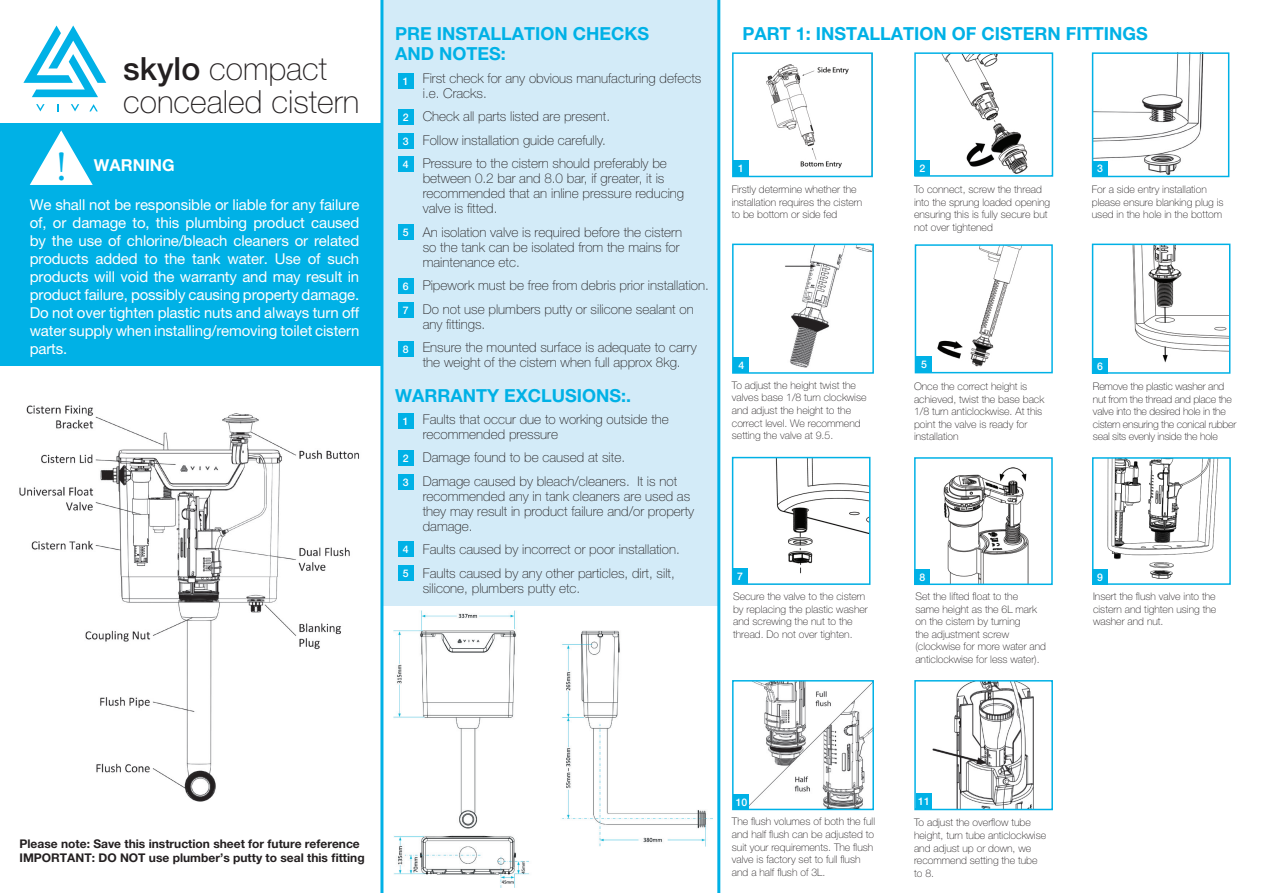
<style>
.page{position:relative;width:1263px;height:893px;background:#fff}
.page>*{position:absolute;margin:0;border:0;box-sizing:border-box;transform-origin:0 0}
.t1{font:41.7px "Minion Pro";color:#00b1e6}
.t2{font:100 31.95px/33px "Helvetica Neue LT Pro";color:#231f20}
.t3{font:700 18px/19.5px "Helvetica Neue LT Pro";color:#00b1e6}
.t4{font:700 16.5px "Helvetica Neue LT Pro";color:#fff}
.t5{font:15px/18px "Helvetica Neue LT Pro";letter-spacing:-.01em;color:#fff;text-align:justify}
.body{font:100 13.5px/15px "Helvetica Neue LT Pro";color:#231f20}
.t6{font:700 12px/14.4px "Helvetica Neue LT Pro";color:#231f20}
.body-2{font:100 10.5px/12.6px "Helvetica Neue LT Pro";color:#231f20}
.body-3{font:100 10.5px/12.6px "Helvetica Neue LT Pro";letter-spacing:-.02em;color:#231f20}
.t7{font:500 10.5px "Helvetica Neue LT Pro";color:#fff}
.s1{font-weight:500}
</style>
<div class="page">
<img style="left:1107px;top:460px;width:112px;height:119px">
<div style="left:1092px;top:457px;width:139px;height:128px;border:2px solid #00b1e6"></div>
<img style="left:943px;top:467px;width:86px;height:115px">
<div style="left:914px;top:457px;width:139px;height:128px;border:2px solid #00b1e6"></div>
<img style="left:775px;top:460px;width:92px;height:114px">
<div style="left:732px;top:457px;width:138px;height:128px;border:2px solid #00b1e6"></div>
<img style="left:1132px;top:247px;width:95px;height:116px">
<div style="left:1092px;top:244px;width:138px;height:130px;border:2px solid #00b1e6"></div>
<img style="left:937px;top:247px;width:85px;height:120px">
<div style="left:915px;top:244px;width:138px;height:129px;border:2px solid #00b1e6"></div>
<img style="left:942px;top:55px;width:86px;height:119px">
<div style="left:914px;top:52px;width:139px;height:125px;border:2px solid #00b1e6"></div>
<img style="left:766px;top:64px;width:83px;height:105px">
<div style="left:732px;top:52px;width:141px;height:125px;border:2px solid #00b1e6"></div>
<img style="left:932px;top:683px;width:102px;height:124px">
<img style="left:749px;top:683px;width:122px;height:124px">
<img style="left:785px;top:247px;width:86px;height:121px">
<img style="left:1093px;top:55px;width:136px;height:123px">
<div style="left:383px;top:0;width:336px;height:606px;background:#d3ebf8"></div>
<img style="left:19px;top:405px;width:340px;height:397px">
<div style="left:0;top:123px;width:382px;height:243px;background:#00b1e6"></div>
<svg style="left:36px;top:104px;width:9px;height:7px"></svg>
<svg style="left:71px;top:104px;width:8px;height:7px"></svg>
<svg style="left:89px;top:104px;width:9px;height:7px"></svg>
<svg style="left:23px;top:26px;width:83px;height:71px"></svg>
<svg style="left:29px;top:130px;width:64px;height:55px"></svg>
<hr style="left:380px;top:0;width:3px;height:893px;background:#00b1e6">
<div style="left:398px;top:341px;width:16px;height:16px;background:#00b1e6"></div>
<div style="left:732px;top:244px;width:142px;height:130px;border:2px solid #00b1e6"></div>
<div style="left:1092px;top:52px;width:137px;height:125px;border:2px solid #00b1e6"></div>
<div style="left:733px;top:160px;width:16px;height:16px;background:#00b1e6"></div>
<div style="left:914px;top:160px;width:16px;height:16px;background:#00b1e6"></div>
<div style="left:1092px;top:161px;width:16px;height:16px;background:#00b1e6"></div>
<div style="left:733px;top:357px;width:16px;height:16px;background:#00b1e6"></div>
<div style="left:916px;top:356px;width:16px;height:16px;background:#00b1e6"></div>
<div style="left:1092px;top:358px;width:16px;height:16px;background:#00b1e6"></div>
<div style="left:732px;top:568px;width:16px;height:16px;background:#00b1e6"></div>
<div style="left:914px;top:569px;width:16px;height:16px;background:#00b1e6"></div>
<div style="left:732px;top:680px;width:142px;height:130px;border:2px solid #00b1e6"></div>
<div style="left:914px;top:680px;width:139px;height:130px;border:2px solid #00b1e6"></div>
<div style="left:733px;top:794px;width:16px;height:16px;background:#00b1e6"></div>
<div style="left:916px;top:793px;width:16px;height:16px;background:#00b1e6"></div>
<div style="left:1092px;top:569px;width:16px;height:16px;background:#00b1e6"></div>
<div style="left:398px;top:156px;width:16px;height:16px;background:#00b1e6"></div>
<div style="left:398px;top:133px;width:16px;height:16px;background:#00b1e6"></div>
<div style="left:398px;top:109px;width:16px;height:16px;background:#00b1e6"></div>
<div style="left:398px;top:302px;width:16px;height:16px;background:#00b1e6"></div>
<div style="left:398px;top:278px;width:16px;height:16px;background:#00b1e6"></div>
<div style="left:398px;top:224px;width:16px;height:16px;background:#00b1e6"></div>
<div style="left:398px;top:73px;width:16px;height:16px;background:#00b1e6"></div>
<div style="left:398px;top:541px;width:16px;height:16px;background:#00b1e6"></div>
<div style="left:398px;top:474px;width:16px;height:16px;background:#00b1e6"></div>
<div style="left:398px;top:450px;width:16px;height:16px;background:#00b1e6"></div>
<div style="left:398px;top:565px;width:16px;height:16px;background:#00b1e6"></div>
<div style="left:398px;top:413px;width:16px;height:16px;background:#00b1e6"></div>
<img style="left:393px;top:610px;width:319px;height:278px">
<hr style="left:717px;top:0;width:3px;height:893px;background:#00b1e6">
<p class="t2" style="left:123px;top:52px;width:238px"><span class="s1">skylo</span> compact concealed cistern</p>
<p class="t1" style="left:56px;top:139px;width:13px">!</p>
<p class="t4" style="left:94px;top:155px;width:82px">WARNING</p>
<p class="t5" style="left:30px;top:196px;width:331px">We shall not be responsible or liable for any failure of, or damage to, this plumbing product caused by the use of chlorine/bleach cleaners or related products added to the tank water. Use of such products will void the warranty and may result in product failure, possibly causing property damage.<br>Do not over tighten plastic nuts and always turn off</p>
<p class="t5" style="left:30px;top:322px;width:331px">water supply when installing/removing toilet cistern parts.</p>
<p class="t3" style="left:395px;top:24px;width:256px">PRE INSTALLATION CHECKS<br>AND NOTES:</p>
<p class="body" style="left:423px;top:70px;width:280px">First check for any obvious manufacturing defects i.e. Cracks.</p>
<p class="body" style="left:423px;top:109px;width:189px">Check all parts listed are present.</p>
<p class="body" style="left:423px;top:132px;width:185px">Follow installation guide carefully.</p>
<p class="body" style="left:423px;top:156px;width:263px">Pressure to the cistern should preferably be between 0.2 bar and 8.0 bar, if greater, it is recommended that an inline pressure reducing valve is fitted.</p>
<p class="body" style="left:423px;top:224px;width:261px">An isolation valve is required before the cistern so the tank can be isolated from the mains for maintenance etc.</p>
<p class="body" style="left:423px;top:278px;width:288px">Pipework must be free from debris prior installation.</p>
<p class="body" style="left:423px;top:301px;width:272px">Do not use plumbers putty or silicone sealant on any fittings.</p>
<p class="body" style="left:423px;top:340px;width:275px">Ensure the mounted surface is adequate to carry the weight of the cistern when full approx 8kg.</p>
<p class="t7" style="left:403px;top:75px;width:7px">1</p>
<p class="t7" style="left:403px;top:111px;width:7px">2</p>
<p class="t7" style="left:403px;top:135px;width:7px">3</p>
<p class="t7" style="left:403px;top:158px;width:7px">4</p>
<p class="t7" style="left:403px;top:226px;width:7px">5</p>
<p class="t7" style="left:403px;top:280px;width:7px">6</p>
<p class="t7" style="left:403px;top:304px;width:7px">7</p>
<p class="t7" style="left:403px;top:343px;width:7px">8</p>
<p class="t3" style="left:395px;top:386px;width:238px">WARRANTY EXCLUSIONS:.</p>
<p class="t7" style="left:403px;top:415px;width:7px">1</p>
<p class="t7" style="left:403px;top:452px;width:7px">2</p>
<p class="t7" style="left:403px;top:476px;width:7px">3</p>
<p class="t7" style="left:403px;top:543px;width:7px">4</p>
<p class="t7" style="left:403px;top:567px;width:7px">5</p>
<p class="body" style="left:423px;top:411px;width:248px">Faults that occur due to working outside the recommended pressure</p>
<p class="body" style="left:423px;top:450px;width:204px">Damage found to be caused at site.</p>
<p class="body" style="left:423px;top:473px;width:273px">Damage caused by bleach/cleaners. It is not recommended any in tank cleaners are used as they may result in product failure and/or property damage.</p>
<p class="body" style="left:423px;top:542px;width:259px">Faults caused by incorrect or poor installation.</p>
<p class="body" style="left:423px;top:565px;width:254px">Faults caused by any other particles, dirt, silt, silicone, plumbers putty etc.</p>
<p class="t3" style="left:742px;top:24px;width:407px">PART 1: INSTALLATION OF CISTERN FITTINGS</p>
<p class="t7" style="left:738px;top:162px;width:7px">1</p>
<p class="t7" style="left:919px;top:162px;width:7px">2</p>
<p class="t7" style="left:1097px;top:162px;width:7px">3</p>
<p class="body-2" style="left:732px;top:183px;width:132px">Firstly determine whether the installation requires the cistern to be bottom or side fed</p>
<p class="body-2" style="left:914px;top:183px;width:138px">To connect, screw the thread into the sprung loaded opening ensuring this is fully secure but not over tightened</p>
<p class="body-2" style="left:1092px;top:183px;width:133px">For a side entry installation please ensure blanking plug is used in the hole in the bottom</p>
<p class="t7" style="left:739px;top:359px;width:7px">4</p>
<p class="t7" style="left:921px;top:358px;width:7px">5</p>
<p class="t7" style="left:1097px;top:360px;width:7px">6</p>
<p class="body-2" style="left:732px;top:379px;width:136px">To adjust the height twist the valves base 1/8 turn clockwise and adjust the height to the correct level. We recommend setting the valve at 9.5.</p>
<p class="body-2" style="left:914px;top:380px;width:132px">Once the correct height is achieved, twist the base back<br>1/8 turn anticlockwise. At this point the valve is ready for installation</p>
<p class="body-3" style="left:1093px;top:380px;width:145px">Remove the plastic washer and nut from the thread and place the valve into the desired hole in the cistern ensuring the conical rubber seal sits evenly inside the hole</p>
<p class="t7" style="left:737px;top:570px;width:7px">7</p>
<p class="body-2" style="left:733px;top:590px;width:136px">Secure the valve to the cistern by replacing the plastic washer and screwing the nut to the thread. Do not over tighten.</p>
<p class="t7" style="left:919px;top:571px;width:7px">8</p>
<p class="body-2" style="left:915px;top:590px;width:132px">Set the lifted float to the<br>same height as the 6L mark on the cistern by turning<br>the adjustment screw (clockwise for more water and anticlockwise for less water).</p>
<p class="t7" style="left:1097px;top:571px;width:7px">9</p>
<p class="body-2" style="left:1093px;top:590px;width:125px;text-align:justify">Insert the flush valve into the cistern and tighten using the washer and nut.</p>
<p class="t6" style="left:20px;top:836px;width:347px">Please note: Save this instruction sheet for future reference<br>IMPORTANT: DO NOT use plumber’s putty to seal this fitting</p>
<p class="t7" style="left:736px;top:796px;width:13px">10</p>
<p class="t7" style="left:918px;top:795px;width:13px">11</p>
<p class="body-2" style="left:732px;top:815px;width:145px">The flush volumes of both the full and half flush can be adjusted to suit your requirements. The flush valve is factory set to full flush and a half flush of 3L.</p>
<p class="body-2" style="left:914px;top:816px;width:134px">To adjust the overflow tube height, turn tube anticlockwise and adjust up or down, we recommend setting the tube to 8.</p>
</div>
